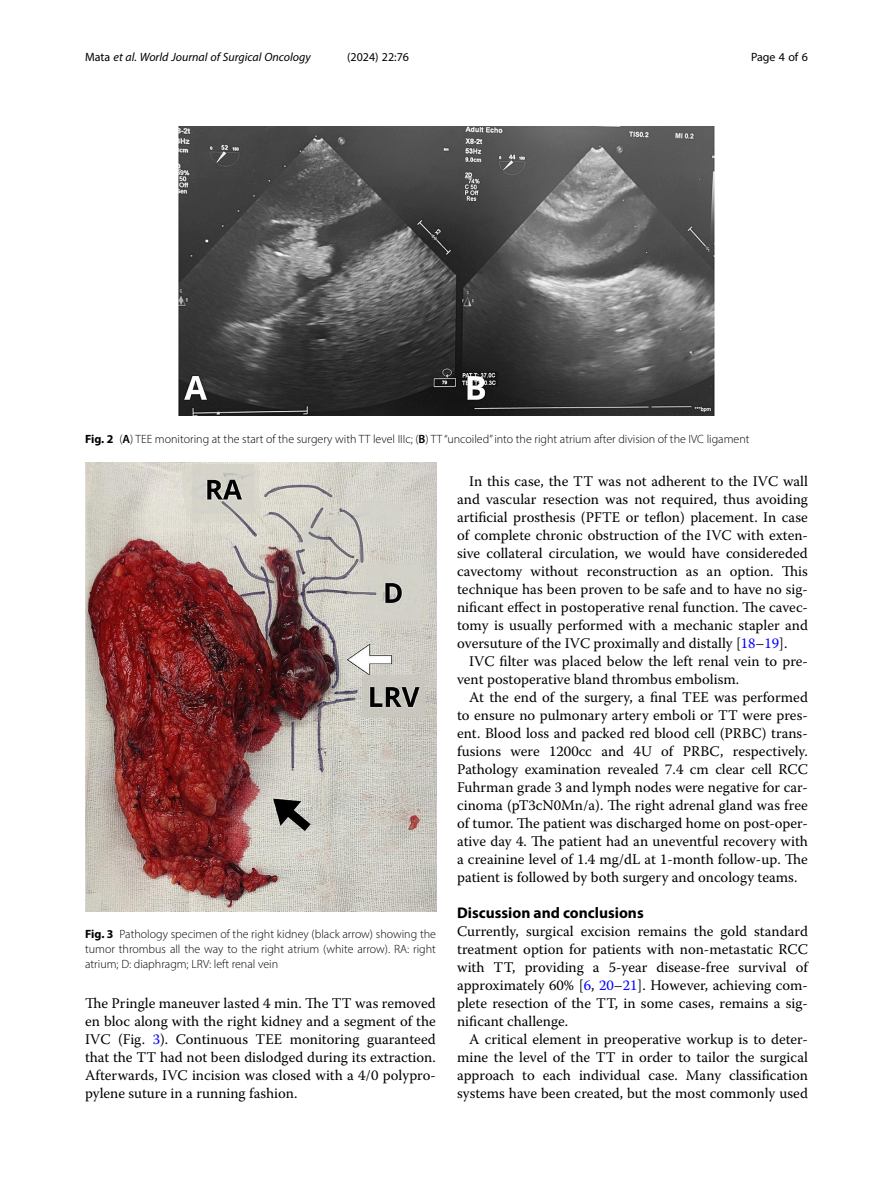
<style>
.page{position:relative;width:893px;height:1191px;background:#fff}
.page>*{position:absolute;margin:0;border:0;box-sizing:border-box;transform-origin:0 0}
.Head_1{font:700 15.45px "Myriad Pro";color:#000}
.Body_Text_Indent{font:14.7px/18px "Warnock Pro";color:#000;text-align:justify}
.Body_Text{font:14.7px/18px "Warnock Pro";color:#000;text-align:justify}
.Figure_Caption{font:300 12px/15px "Myriad Pro";color:#000;text-align:justify}
.t1{font:italic 12px "Myriad Pro";color:#000}
.t2{font:12px "Myriad Pro";color:#000}
.s1{font-style:normal}
.s2{font-weight:700}
.s3{font-weight:600}
.s4{color:#00f}
</style>
<div class="page">
<img style="left:85px;top:462px;width:351px;height:449px">
<img style="left:178px;top:126px;width:536px;height:289px">
<p class="t1" style="left:85px;top:50px;width:227px"><span class="s1">Mata</span> et al. World Journal of Surgical Oncology</p>
<p class="t2" style="left:347px;top:50px;width:63px">(2024) 22:76</p>
<p class="t2" style="left:751px;top:50px;width:58px">Page 4 of 6</p>
<p class="Figure_Caption" style="left:85px;top:431px;width:666px"><span class="s2">Fig. 2</span> (<span class="s3">A</span>) TEE monitoring at the start of the surgery with TT level IIIc; (<span class="s3">B</span>) TT “uncoiled” into the right atrium after division of the IVC ligament</p>
<p class="Figure_Caption" style="left:85px;top:926px;width:352px"><span class="s2">Fig. 3</span> Pathology specimen of the right kidney (black arrow) showing the tumor thrombus all the way to the right atrium (white arrow). RA: right atrium; D: diaphragm; LRV: left renal vein</p>
<p class="Body_Text_Indent" style="left:85px;top:994px;width:352px">The Pringle maneuver lasted 4 min. The TT was removed en bloc along with the right kidney and a segment of the IVC (Fig. <span class="s4">3</span>). Continuous TEE monitoring guaranteed that the TT had not been dislodged during its extraction.<br>Afterwards, IVC incision was closed with a 4/0 polypro&shy;pylene suture in a running fashion.</p>
<p class="Body_Text_Indent" style="left:457px;top:472px;width:352px;text-indent:12px">In this case, the TT was not adherent to the IVC wall and vascular resection was not required, thus avoiding artificial prosthesis (PFTE or teflon) placement. In case of complete chronic obstruction of the IVC with exten&shy;sive collateral circulation, we would have considereded cavectomy without reconstruction as an option. This technique has been proven to be safe and to have no sig&shy;nificant effect in postoperative renal function. The cavec&shy;tomy is usually performed with a mechanic stapler and oversuture of the IVC proximally and distally [<span class="s4">18</span>–<span class="s4">19</span>].</p>
<p class="Body_Text_Indent" style="left:457px;top:652px;width:352px;text-indent:12px">IVC filter was placed below the left renal vein to pre&shy;vent postoperative bland thrombus embolism.</p>
<p class="Body_Text_Indent" style="left:457px;top:688px;width:352px;text-indent:12px">At the end of the surgery, a final TEE was performed to ensure no pulmonary artery emboli or TT were pres&shy;ent. Blood loss and packed red blood cell (PRBC) trans&shy;fusions were 1200cc and 4U of PRBC, respectively.<br>Pathology examination revealed 7.4 cm clear cell RCC Fuhrman grade 3 and lymph nodes were negative for car&shy;cinoma (pT3cN0Mn/a). The right adrenal gland was free of tumor. The patient was discharged home on post-oper&shy;ative day 4. The patient had an uneventful recovery with a creainine level of 1.4 mg/dL at 1-month follow-up. The patient is followed by both surgery and oncology teams.</p>
<p class="Head_1" style="left:457px;top:903px;width:188px">Discussion and conclusions</p>
<p class="Body_Text" style="left:457px;top:922px;width:352px">Currently, surgical excision remains the gold standard treatment option for patients with non-metastatic RCC with TT, providing a 5-year disease-free survival of approximately 60% [<span class="s4">6</span>, <span class="s4">20</span>–<span class="s4">21</span>]. However, achieving com&shy;plete resection of the TT, in some cases, remains a sig&shy;nificant challenge.</p>
<p class="Body_Text_Indent" style="left:457px;top:1030px;width:352px;text-indent:12px">A critical element in preoperative workup is to deter&shy;mine the level of the TT in order to tailor the surgical approach to each individual case. Many classification systems have been created, but the most commonly used</p>
</div>
